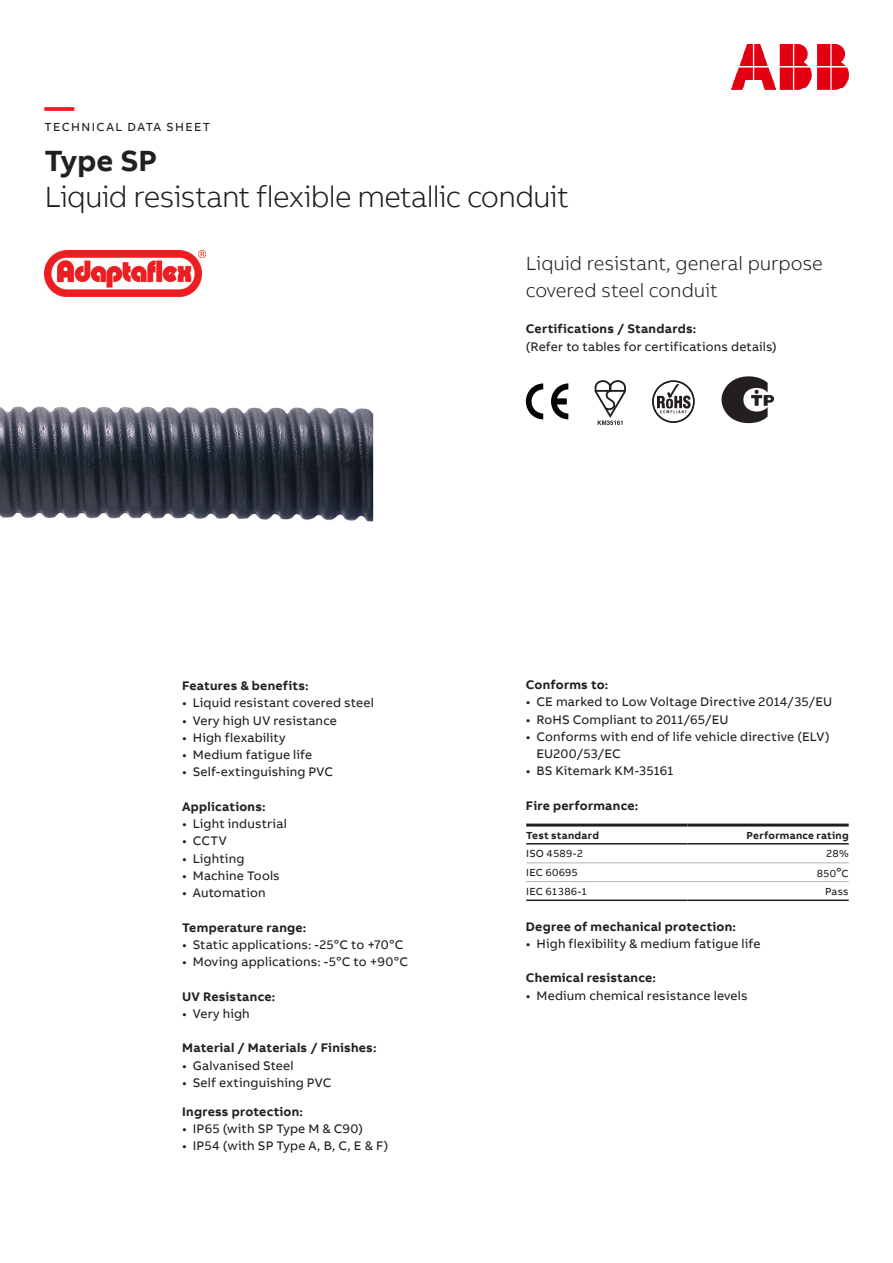
<style>
.page{position:relative;width:893px;height:1263px;background:#fff}
.page>*{position:absolute;margin:0;border:0;box-sizing:border-box;transform-origin:0 0}
.Headline_M_20pt_24pt{font:300 30px "AB Bvoice";letter-spacing:-.025em;color:#231f20}
.Headline_M_20pt_24pt-2{font:700 30px "AB Bvoice";letter-spacing:.005em;color:#231f20}
.Headline_M_20pt_24pt-3{font:700 30px "AB Bvoice";color:#ee1c28}
.Lead_13pt_18pt{font:300 19.5px/27px "AB Bvoice";letter-spacing:-.005em;color:#231f20}
.Copytext_8_5pt_12pt{font:12.75px/17.2px "AB Bvoice";letter-spacing:.015em;color:#231f20}
.Paragraph_Title_8_5pt_12pt{font:700 12.75px "AB Bvoice";letter-spacing:.02em;color:#231f20}
.Copytext_8_5pt_12pt-2{font:700 12.75px "AB Bvoice";letter-spacing:.02em;color:#231f20}
.Category_M_8pt_9_6pt{font:12px "AB Bvoice";letter-spacing:.12em;color:#231f20}
.Table_Content_Left_7pt_9pt{font:10.5px "AB Bvoice";letter-spacing:.02em;color:#231f20}
.Table_Title_Left_7pt_9pt{font:700 10.5px "AB Bvoice";letter-spacing:.025em;color:#231f20}
.s1{font-size:12.75px}
</style>
<div class="page">
<img style="left:731px;top:45px;width:117px;height:44px">
<svg style="left:526px;top:383px;width:17px;height:36px"></svg>
<svg style="left:551px;top:383px;width:17px;height:36px"></svg>
<hr style="left:526px;top:843px;width:161px;height:1px;background:#231f20">
<hr style="left:687px;top:843px;width:162px;height:1px;background:#231f20">
<hr style="left:526px;top:899px;width:161px;height:2px;background:#231f20">
<hr style="left:687px;top:899px;width:162px;height:2px;background:#231f20">
<hr style="left:526px;top:823px;width:161px;height:3px;background:#231f20">
<hr style="left:687px;top:823px;width:162px;height:3px;background:#231f20">
<hr style="left:526px;top:862px;width:161px;height:1px;background:#b2b3b7">
<hr style="left:687px;top:862px;width:162px;height:1px;background:#b2b3b7">
<hr style="left:526px;top:881px;width:161px;height:1px;background:#b2b3b7">
<hr style="left:687px;top:881px;width:162px;height:1px;background:#b2b3b7">
<div style="left:652px;top:380px;width:43px;height:43px;border:2px solid #231f20;border-radius:50%"></div>
<svg style="left:652px;top:381px;width:42px;height:42px"></svg>
<svg style="left:594px;top:380px;width:32px;height:45px"></svg>
<img style="left:721px;top:376px;width:53px;height:48px">
<img style="left:45px;top:251px;width:161px;height:46px">
<img style="left:0;top:406px;width:374px;height:116px">
<p class="Headline_M_20pt_24pt-3" style="left:45px;top:87px;width:31px">—</p>
<p class="Category_M_8pt_9_6pt" style="left:45px;top:120px;width:167px">TECHNICAL DATA SHEET</p>
<p class="Headline_M_20pt_24pt-2" style="left:45px;top:141px;width:114px">Type SP</p>
<p class="Headline_M_20pt_24pt" style="left:45px;top:179px;width:526px">Liquid resistant flexible metallic conduit</p>
<p class="Lead_13pt_18pt" style="left:526px;top:250px;width:298px">Liquid resistant, general purpose covered steel conduit</p>
<p class="Paragraph_Title_8_5pt_12pt" style="left:526px;top:320px;width:172px">Certifications / Standards:</p>
<p class="Copytext_8_5pt_12pt" style="left:526px;top:338px;width:252px">(Refer to tables for certifications details)</p>
<p class="Paragraph_Title_8_5pt_12pt" style="left:182px;top:678px;width:128px">Features &amp; benefits:</p>
<p class="Copytext_8_5pt_12pt" style="left:182px;top:694px;width:193px">• Liquid resistant covered steel</p>
<p class="Copytext_8_5pt_12pt" style="left:182px;top:712px;width:156px">• Very high UV resistance</p>
<p class="Copytext_8_5pt_12pt" style="left:182px;top:729px;width:105px">• High flexability</p>
<p class="Copytext_8_5pt_12pt" style="left:182px;top:746px;width:132px">• Medium fatigue life</p>
<p class="Copytext_8_5pt_12pt" style="left:182px;top:763px;width:152px">• Self-extinguishing PVC</p>
<p class="Paragraph_Title_8_5pt_12pt" style="left:182px;top:798px;width:85px">Applications:</p>
<p class="Copytext_8_5pt_12pt" style="left:182px;top:815px;width:106px">• Light industrial</p>
<p class="Copytext_8_5pt_12pt" style="left:182px;top:832px;width:46px">• CCTV</p>
<p class="Copytext_8_5pt_12pt" style="left:182px;top:850px;width:64px">• Lighting</p>
<p class="Copytext_8_5pt_12pt" style="left:182px;top:867px;width:99px">• Machine Tools</p>
<p class="Copytext_8_5pt_12pt" style="left:182px;top:884px;width:85px">• Automation</p>
<p class="Paragraph_Title_8_5pt_12pt" style="left:182px;top:919px;width:126px">Temperature range:</p>
<p class="Copytext_8_5pt_12pt" style="left:182px;top:936px;width:223px">• Static applications: -25oC to +70oC</p>
<p class="Copytext_8_5pt_12pt" style="left:182px;top:953px;width:227px">• Moving applications: -5oC to +90oC</p>
<p class="Paragraph_Title_8_5pt_12pt" style="left:182px;top:988px;width:95px">UV Resistance:</p>
<p class="Copytext_8_5pt_12pt" style="left:182px;top:1005px;width:69px">• Very high</p>
<p class="Copytext_8_5pt_12pt-2" style="left:182px;top:1040px;width:196px">Material / Materials / Finishes:</p>
<p class="Copytext_8_5pt_12pt" style="left:182px;top:1057px;width:113px">• Galvanised Steel</p>
<p class="Copytext_8_5pt_12pt" style="left:182px;top:1074px;width:151px">• Self extinguishing PVC</p>
<p class="Paragraph_Title_8_5pt_12pt" style="left:182px;top:1103px;width:122px">Ingress protection:</p>
<p class="Copytext_8_5pt_12pt" style="left:182px;top:1120px;width:182px">• IP65 (with SP Type M &amp; C90)</p>
<p class="Copytext_8_5pt_12pt" style="left:182px;top:1137px;width:208px">• IP54 (with SP Type A, B, C, E &amp; F)</p>
<p class="Paragraph_Title_8_5pt_12pt" style="left:526px;top:677px;width:84px">Conforms to:</p>
<p class="Copytext_8_5pt_12pt" style="left:526px;top:693px;width:308px">• CE marked to Low Voltage Directive 2014/35/EU</p>
<p class="Copytext_8_5pt_12pt" style="left:526px;top:711px;width:204px">• RoHS Compliant to 2011/65/EU</p>
<p class="Copytext_8_5pt_12pt" style="left:536px;top:728px;width:295px;text-indent:-11px">• Conforms with end of life vehicle directive (ELV)<br>EU200/53/EC</p>
<p class="Copytext_8_5pt_12pt" style="left:526px;top:762px;width:149px">• BS Kitemark KM-35161</p>
<p class="Paragraph_Title_8_5pt_12pt" style="left:526px;top:797px;width:114px">Fire performance:</p>
<p class="Table_Title_Left_7pt_9pt" style="left:526px;top:828px;width:74px">Test standard</p>
<p class="Table_Title_Left_7pt_9pt" style="left:747px;top:828px;width:104px">Performance rating</p>
<p class="Table_Content_Left_7pt_9pt" style="left:526px;top:847px;width:58px">ISO 4589-2</p>
<p class="Table_Content_Left_7pt_9pt" style="left:826px;top:847px;width:24px">28%</p>
<p class="Table_Content_Left_7pt_9pt" style="left:526px;top:866px;width:53px">IEC 60695</p>
<p class="Table_Content_Left_7pt_9pt" style="left:817px;top:867px;width:33px">850<span class="s1">o</span>C</p>
<p class="Table_Content_Left_7pt_9pt" style="left:526px;top:884px;width:63px">IEC 61386-1</p>
<p class="Table_Content_Left_7pt_9pt" style="left:825px;top:884px;width:25px">Pass</p>
<p class="Paragraph_Title_8_5pt_12pt" style="left:526px;top:918px;width:212px">Degree of mechanical protection:</p>
<p class="Copytext_8_5pt_12pt" style="left:526px;top:935px;width:236px">• High flexibility &amp; medium fatigue life</p>
<p class="Paragraph_Title_8_5pt_12pt" style="left:526px;top:970px;width:132px">Chemical resistance:</p>
<p class="Copytext_8_5pt_12pt" style="left:526px;top:987px;width:223px">• Medium chemical resistance levels</p>
</div>
